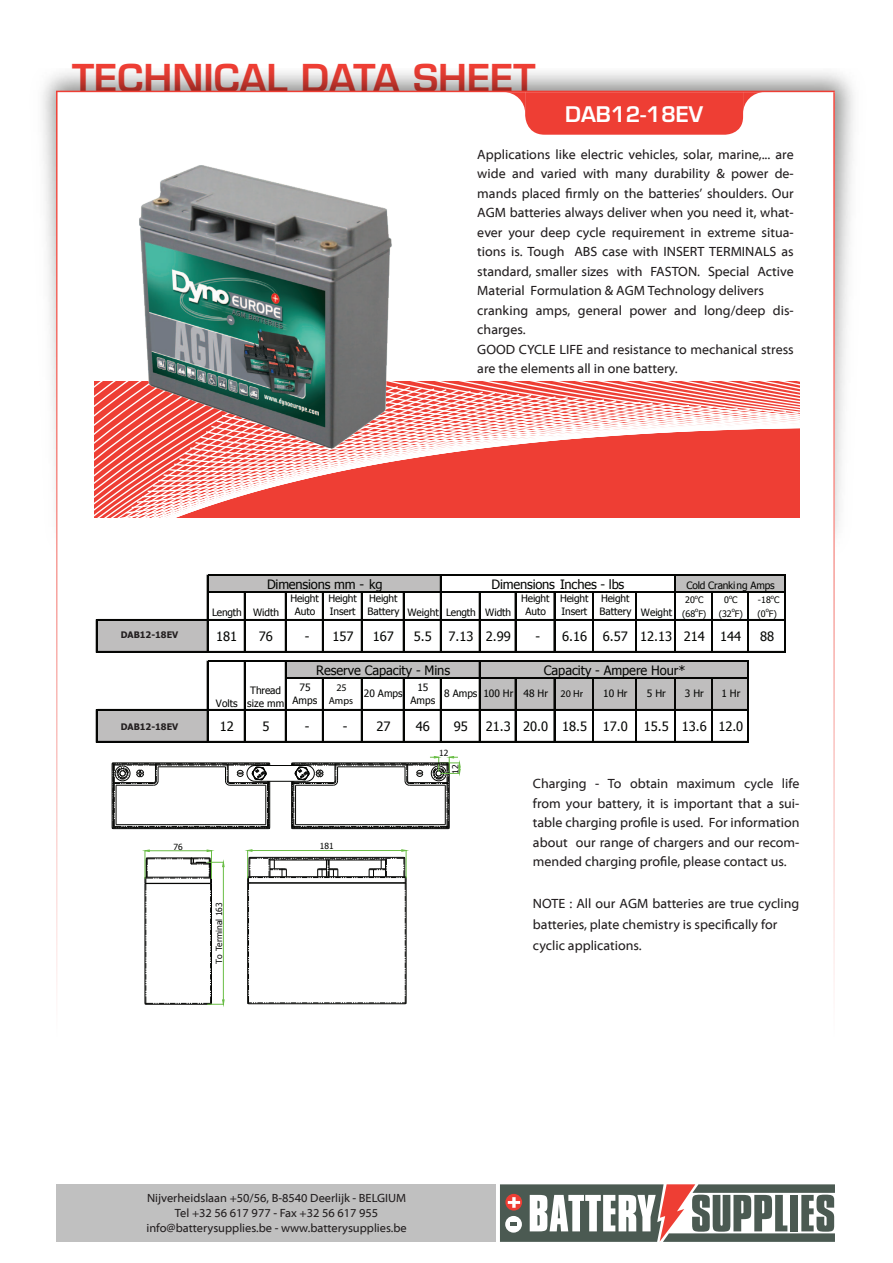
<style>
.page{position:relative;width:893px;height:1263px;background:#fff}
.page>*{position:absolute;margin:0;border:0;box-sizing:border-box;transform-origin:0 0}
.t1{font:600 37.5px "Eurostile LT Std";color:#ee3e34}
.t2{font:600 21px "Eurostile LT Std";color:#fff}
.t3{font:13.5px/19.5px "Myriad Web Pro";color:#231f20}
.t4{font:12.9px "Tahoma";letter-spacing:-.005em;color:#040503}
.t5{font:12px/15px "Myriad Web Pro";color:#231f20;text-align:center}
.t6{font:10.2px/13.5px "Tahoma";letter-spacing:-.005em;color:#040503}
.t7{font:700 10.2px/13.5px "Tahoma";letter-spacing:.005em;color:#040503;text-align:center}
.t8{font:700 9px "Tahoma";color:#231f20}
.t9{font:8.85px "Tahoma";letter-spacing:-.005em;color:#040503}
.t10{font:8.4px "Tahoma";color:#040503}
.t11{font:5.85px "Tahoma";color:#040503}
.s1{font-weight:700}
</style>
<div class="page">
<div style="left:56px;top:1184px;width:783px;height:58px;background:#c0c0c0"></div>
<div style="left:496px;top:1184px;width:343px;height:58px;background:#fff"></div>
<svg style="left:500px;top:1184px;width:335px;height:58px"></svg>
<img style="left:42px;top:72px;width:812px;height:619px">
<div style="left:56px;top:91px;width:779px;height:557px;background:#fff"></div>
<hr style="left:56px;top:91px;width:779px;height:1px;background:#ee3e34">
<hr style="left:56px;top:91px;width:2px;height:951px;background:#ee3e34">
<hr style="left:833px;top:92px;width:2px;height:950px;background:#ee3e34">
<svg style="left:504px;top:92px;width:260px;height:43px"></svg>
<svg style="left:143px;top:850px;width:81px;height:156px"></svg>
<svg style="left:246px;top:849px;width:162px;height:155px"></svg>
<hr style="left:255px;top:781px;width:51px;height:1px;background:#040503">
<hr style="left:255px;top:765px;width:51px;height:1px;background:#040503">
<svg style="left:291px;top:756px;width:169px;height:73px"></svg>
<hr style="left:294px;top:764px;width:42px;height:1px;background:#040503">
<svg style="left:112px;top:762px;width:158px;height:67px"></svg>
<svg style="left:97px;top:646px;width:110px;height:5px"></svg>
<div style="left:286px;top:661px;width:462px;height:17px;background:#bfbebe"></div>
<div style="left:480px;top:678px;width:268px;height:16px;background:#bfbebe"></div>
<div style="left:480px;top:694px;width:268px;height:16px;background:#bfbebe"></div>
<div style="left:97px;top:710px;width:111px;height:32px;background:#bfbebe"></div>
<hr style="left:207px;top:575px;width:1px;height:78px;background:#040503">
<hr style="left:244px;top:593px;width:1px;height:60px;background:#040503">
<hr style="left:285px;top:593px;width:1px;height:60px;background:#040503">
<hr style="left:479px;top:593px;width:1px;height:60px;background:#040503">
<hr style="left:747px;top:593px;width:1px;height:60px;background:#040503">
<hr style="left:748px;top:593px;width:1px;height:60px;background:#040503">
<hr style="left:322px;top:593px;width:2px;height:60px;background:#040503">
<hr style="left:361px;top:593px;width:1px;height:60px;background:#040503">
<hr style="left:403px;top:593px;width:1px;height:60px;background:#040503">
<hr style="left:440px;top:576px;width:1px;height:77px;background:#040503">
<hr style="left:515px;top:593px;width:1px;height:60px;background:#040503">
<hr style="left:554px;top:593px;width:1px;height:60px;background:#040503">
<hr style="left:593px;top:593px;width:1px;height:60px;background:#040503">
<hr style="left:635px;top:593px;width:1px;height:60px;background:#040503">
<hr style="left:636px;top:593px;width:1px;height:60px;background:#040503">
<hr style="left:674px;top:576px;width:1px;height:77px;background:#040503">
<hr style="left:675px;top:576px;width:1px;height:77px;background:#040503">
<hr style="left:711px;top:593px;width:1px;height:60px;background:#040503">
<hr style="left:712px;top:593px;width:1px;height:60px;background:#040503">
<hr style="left:96px;top:619px;width:1px;height:34px;background:#040503">
<hr style="left:207px;top:661px;width:1px;height:81px;background:#040503">
<hr style="left:440px;top:679px;width:1px;height:63px;background:#040503">
<hr style="left:674px;top:679px;width:1px;height:63px;background:#040503">
<hr style="left:675px;top:679px;width:1px;height:63px;background:#040503">
<hr style="left:784px;top:576px;width:1px;height:77px;background:#040503">
<hr style="left:785px;top:576px;width:1px;height:77px;background:#040503">
<hr style="left:244px;top:662px;width:1px;height:80px;background:#040503">
<hr style="left:285px;top:662px;width:1px;height:80px;background:#040503">
<hr style="left:322px;top:679px;width:2px;height:63px;background:#040503">
<hr style="left:361px;top:679px;width:1px;height:63px;background:#040503">
<hr style="left:403px;top:679px;width:1px;height:63px;background:#040503">
<hr style="left:479px;top:662px;width:1px;height:80px;background:#040503">
<hr style="left:515px;top:679px;width:1px;height:63px;background:#040503">
<hr style="left:554px;top:679px;width:1px;height:63px;background:#040503">
<hr style="left:593px;top:679px;width:1px;height:63px;background:#040503">
<hr style="left:635px;top:679px;width:1px;height:63px;background:#040503">
<hr style="left:636px;top:679px;width:1px;height:63px;background:#040503">
<hr style="left:711px;top:679px;width:1px;height:63px;background:#040503">
<hr style="left:712px;top:679px;width:1px;height:63px;background:#040503">
<hr style="left:747px;top:662px;width:1px;height:80px;background:#040503">
<hr style="left:748px;top:662px;width:1px;height:80px;background:#040503">
<hr style="left:96px;top:709px;width:1px;height:33px;background:#040503">
<hr style="left:97px;top:651px;width:689px;height:2px;background:#040503">
<hr style="left:208px;top:660px;width:541px;height:1px;background:#040503">
<hr style="left:208px;top:661px;width:541px;height:1px;background:#040503">
<hr style="left:286px;top:677px;width:463px;height:2px;background:#040503">
<hr style="left:97px;top:709px;width:652px;height:2px;background:#040503">
<hr style="left:97px;top:741px;width:652px;height:1px;background:#040503">
<svg style="left:94px;top:381px;width:706px;height:265px"></svg>
<img style="left:126px;top:165px;width:282px;height:297px">
<h1 class="t1" style="left:72px;top:54px;width:465px">TECHNICAL DATA SHEET</h1>
<h2 class="t2" style="left:565px;top:101px;width:139px">DAB12-18EV</h2>
<p class="t3" style="left:477px;top:145px;width:318px">Applications like electric vehicles, solar, marine,... are wide and varied with many durability &amp; power de&shy;mands placed firmly on the batteries’ shoulders. Our AGM batteries always deliver when you need it, what&shy;ever your deep cycle requirement in extreme situa&shy;tions is. Tough ABS case with INSERT TERMINALS as standard, smaller sizes with FASTON. Special Active Material Formulation &amp; AGM Technology delivers cranking amps, general power and long/deep dis&shy;charges.<br>GOOD CYCLE LIFE and resistance to mechanical stress are the elements all in one battery.</p>
<p class="t4" style="left:267px;top:575px;width:117px">Dimensions mm - kg</p>
<p class="t4" style="left:492px;top:575px;width:134px">Dimensions Inches - lbs</p>
<p class="t6" style="left:686px;top:578px;width:90px">Cold Cranking Amps</p>
<p class="t8" style="left:121px;top:629px;width:59px">DAB12-18EV</p>
<p class="t8" style="left:121px;top:720px;width:59px">DAB12-18EV</p>
<p class="t6" style="left:212px;top:605px;width:69px">Length Width</p>
<p class="t6" style="left:290px;top:591px;width:30px;text-align:center">Height<br>Auto</p>
<p class="t6" style="left:328px;top:591px;width:30px">Height<br>Insert</p>
<p class="t6" style="left:368px;top:591px;width:145px;line-height:14.4px">Height<br>Battery Weight Length Width</p>
<p class="t6" style="left:521px;top:591px;width:30px;text-align:center">Height<br>Auto</p>
<p class="t6" style="left:560px;top:591px;width:30px">Height<br>Insert</p>
<p class="t6" style="left:600px;top:591px;width:74px">Height<br>Battery Weight</p>
<p class="t9" style="left:685px;top:594px;width:20px">20 C</p>
<p class="t11" style="left:695px;top:593px;width:5px">o</p>
<p class="t9" style="left:682px;top:607px;width:26px">(68 F)</p>
<p class="t11" style="left:695px;top:606px;width:5px">o</p>
<p class="t11" style="left:729px;top:593px;width:5px">o</p>
<p class="t9" style="left:719px;top:607px;width:26px">(32 F)</p>
<p class="t9" style="left:724px;top:594px;width:15px">0 C</p>
<p class="t11" style="left:732px;top:606px;width:5px">o</p>
<p class="t11" style="left:771px;top:593px;width:5px">o</p>
<p class="t9" style="left:758px;top:607px;width:21px">(0 F)</p>
<p class="t9" style="left:758px;top:594px;width:23px">-18 C</p>
<p class="t11" style="left:766px;top:606px;width:5px">o</p>
<p class="t4" style="left:216px;top:628px;width:23px">181</p>
<p class="t4" style="left:259px;top:628px;width:16px">76</p>
<p class="t4" style="left:305px;top:628px;width:50px">- 157</p>
<p class="t4" style="left:373px;top:628px;width:23px">167</p>
<p class="t4" style="left:414px;top:628px;width:19px">5.5</p>
<p class="t4" style="left:448px;top:628px;width:64px">7.13 2.99</p>
<p class="t4" style="left:535px;top:628px;width:207px">- 6.16 6.57 12.13 214 144</p>
<p class="t4" style="left:760px;top:628px;width:16px">88</p>
<p class="t6" style="left:216px;top:696px;width:23px">Volts</p>
<p class="t6" style="left:247px;top:683px;width:38px">Thread size mm</p>
<p class="t4" style="left:316px;top:661px;width:135px">Reserve Capacity - Mins</p>
<p class="t4" style="left:544px;top:661px;width:143px">Capacity - Ampere Hour*</p>
<p class="t6" style="left:293px;top:680px;width:26px;text-align:center">75<br>Amps</p>
<p class="t7" style="left:329px;top:680px;width:26px">25<br>Amps</p>
<p class="t6" style="left:364px;top:686px;width:40px">20 Amps</p>
<p class="t6" style="left:410px;top:680px;width:26px;text-align:center">15<br>Amps</p>
<p class="t6" style="left:444px;top:686px;width:140px">8 Amps 100 Hr 48 Hr <span class="s1">20 Hr</span></p>
<p class="t6" style="left:603px;top:686px;width:26px">10 Hr</p>
<p class="t6" style="left:647px;top:686px;width:20px">5 Hr</p>
<p class="t6" style="left:685px;top:686px;width:20px">3 Hr</p>
<p class="t6" style="left:721px;top:686px;width:20px">1 Hr</p>
<p class="t4" style="left:220px;top:717px;width:16px">12</p>
<p class="t4" style="left:262px;top:717px;width:9px">5</p>
<p class="t4" style="left:305px;top:717px;width:6px">-</p>
<p class="t4" style="left:343px;top:717px;width:49px">- 27</p>
<p class="t4" style="left:416px;top:717px;width:16px">46</p>
<p class="t4" style="left:454px;top:717px;width:16px">95</p>
<p class="t4" style="left:486px;top:717px;width:143px">21.3 20.0 18.5 17.0</p>
<p class="t4" style="left:644px;top:717px;width:101px">15.5 13.6 12.0</p>
<p class="t10" style="left:439px;top:748px;width:11px">12</p>
<p class="t10" style="left:450px;top:774px;width:11px;rotate:-90deg">12</p>
<p class="t10" style="left:174px;top:841px;width:11px">76</p>
<p class="t10" style="left:320px;top:841px;width:15px">181</p>
<p class="t10" style="left:214px;top:963px;width:62px;rotate:-90deg">To Terminal 163</p>
<p class="t5" style="left:146px;top:1191px;width:262px">Nijverheidslaan +50/56, B-8540 Deerlijk - BELGIUM<br>Tel +32 56 617 977 - Fax +32 56 617 955 info@batterysupplies.be - www.batterysupplies.be</p>
<p class="t3" style="left:533px;top:774px;width:268px;text-align:justify">Charging - To obtain maximum cycle life from your battery, it is important that a sui&shy;table charging profile is used. For information about our range of chargers and our recom&shy;mended charging profile, please contact us.</p>
<p class="t3" style="left:533px;top:893px;width:268px;line-height:21px">NOTE : All our AGM batteries are true cycling batteries, plate chemistry is specifically for cyclic applications.</p>
</div>
